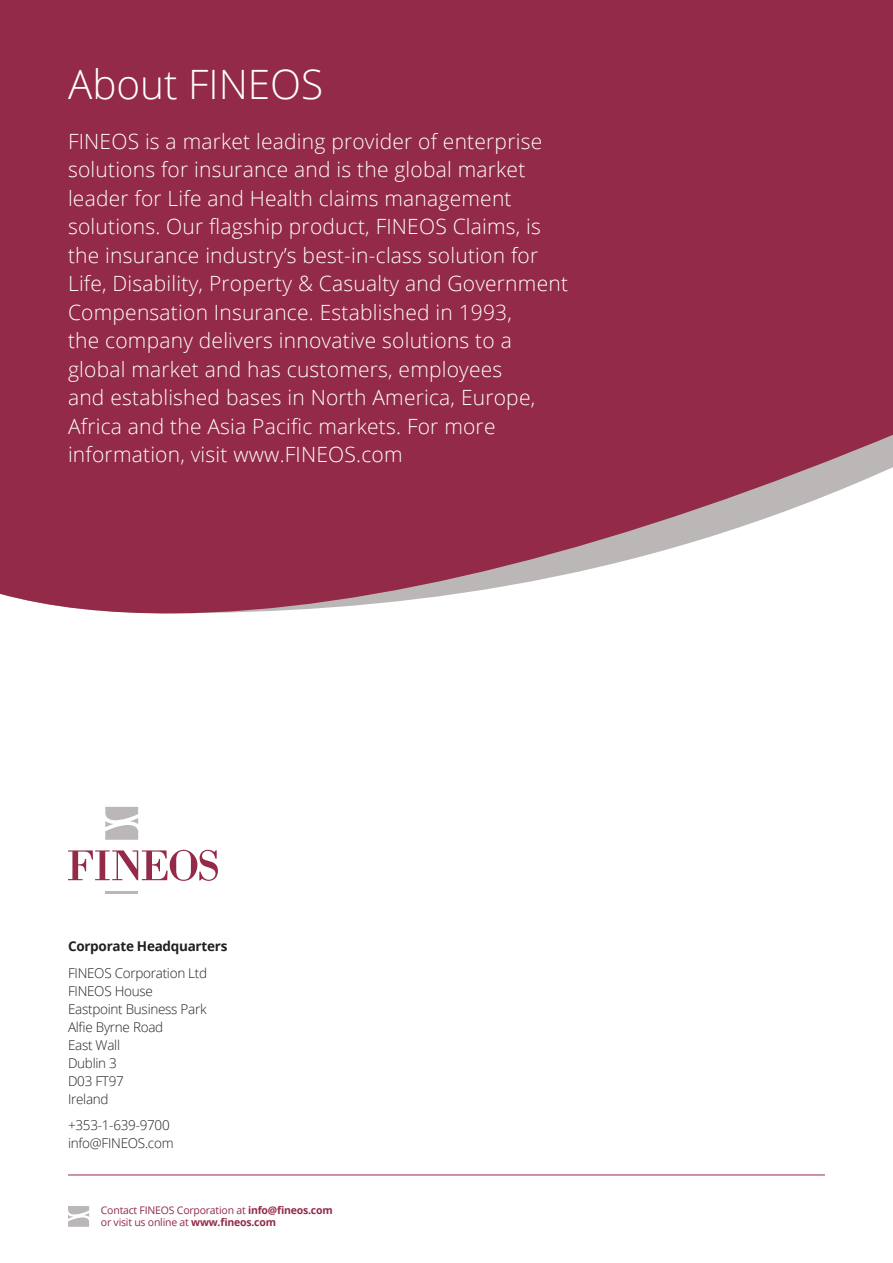
<style>
.page{position:relative;width:893px;height:1263px;background:#fff}
.page>*{position:absolute;margin:0;border:0;box-sizing:border-box;transform-origin:0 0}
.Heading-2{font:300 40.5px "Open Sans";color:#fff}
.Intro{font:300 21px/28.5px "Open Sans";letter-spacing:.01em;color:#fff}
.t1{font:300 13.5px/18px "Open Sans";letter-spacing:-.02em;color:#231f20}
.t2{font:700 13.5px "Open Sans";letter-spacing:-.02em;color:#231f20}
.t3{font:10.5px/12.3px "Open Sans";letter-spacing:-.02em;color:#932a47}
.s1{font-weight:700}
</style>
<div class="page">
<svg style="left:0;top:0;width:893px;height:614px;background:#9a3b55"></svg>
<svg style="left:68px;top:1206px;width:21px;height:21px"></svg>
<svg style="left:68px;top:850px;width:150px;height:31px"></svg>
<hr style="left:105px;top:891px;width:33px;height:3px;background:#bbb7b7">
<svg style="left:105px;top:807px;width:33px;height:33px"></svg>
<hr style="left:68px;top:1175px;width:757px;height:1px;background:#932a47">
<p class="Heading-2" style="left:68px;top:57px;width:257px">About FINEOS</p>
<p class="Intro" style="left:68px;top:126px;width:501px">FINEOS is a market leading provider of enterprise solutions for insurance and is the global market leader for Life and Health claims management solutions. Our flagship product, FINEOS Claims, is the insurance industry’s best-in-class solution for Life, Disability, Property &amp; Casualty and Government Compensation Insurance. Established in 1993,<br>the company delivers innovative solutions to a global market and has customers, employees<br>and established bases in North America, Europe, Africa and the Asia Pacific markets. For more information, visit www.FINEOS.com</p>
<p class="t2" style="left:68px;top:937px;width:161px">Corporate Headquarters</p>
<p class="t1" style="left:68px;top:963px;width:141px">FINEOS Corporation Ltd<br>FINEOS House<br>Eastpoint Business Park<br>Alfie Byrne Road<br>East Wall<br>Dublin 3<br>D03 FT97<br>Ireland</p>
<p class="t1" style="left:68px;top:1116px;width:107px">+353-1-639-9700 info@FINEOS.com</p>
<p class="t3" style="left:101px;top:1204px;width:233px">Contact FINEOS Corporation at <span class="s1">info@fineos.com </span>or visit us online at <span class="s1">www.fineos.com</span></p>
</div>
